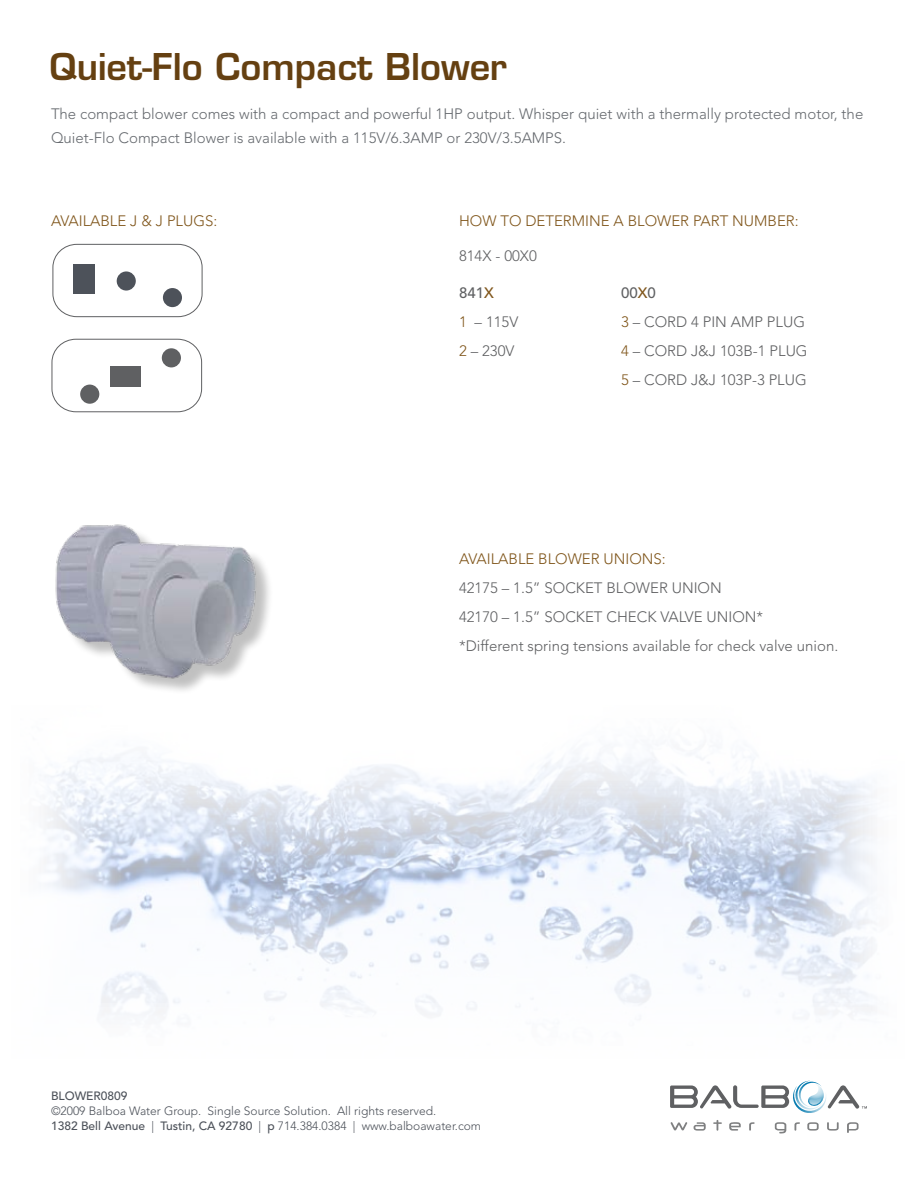
<style>
.page{position:relative;width:918px;height:1188px;background:#fff}
.page>*{position:absolute;margin:0;border:0;box-sizing:border-box;transform-origin:0 0}
.t1{font:600 36px "Eurostile";color:#654011}
.t2{font:300 15px/28.8px "Avenir LT Std";color:#5f6062}
.t3{font:300 15px/24px "Avenir LT Std";color:#65696e}
.t4{font:300 15px "Avenir LT Std";color:#80561b}
.t5{font:500 15px "Avenir LT Std";color:#5f6062}
.t6{font:300 12px/15px "Avenir LT Std";color:#4d525a}
.t7{font:500 12px "Avenir LT Std";color:#4d525a}
.s1{color:#80561b}
.s2{font-weight:500}
</style>
<div class="page">
<img style="left:45px;top:753px;width:828px;height:328px">
<svg style="left:670px;top:1081px;width:197px;height:52px"></svg>
<div style="left:53px;top:244px;width:149px;height:73px;border:1px solid #5f6062;border-radius:24px"></div>
<div style="left:117px;top:271px;width:19px;height:20px;background:#4d525a;border-radius:50%"></div>
<div style="left:163px;top:288px;width:19px;height:19px;background:#4d525a;border-radius:50%"></div>
<div style="left:73px;top:264px;width:21px;height:30px;background:#4d525a"></div>
<div style="left:52px;top:339px;width:150px;height:73px;border:1px solid #5f6062;border-radius:24px"></div>
<div style="left:80px;top:385px;width:19px;height:19px;background:#5f6062;border-radius:50%"></div>
<div style="left:162px;top:348px;width:19px;height:19px;background:#5f6062;border-radius:50%"></div>
<div style="left:110px;top:366px;width:31px;height:20px;background:#5f6062"></div>
<div style="left:58px;top:526px;width:229px;height:184px;background:#000;opacity:.25"></div>
<img style="left:55px;top:524px;width:203px;height:159px">
<h1 class="t1" style="left:49px;top:44px;width:460px">Quiet-Flo Compact Blower</h1>
<p class="t3" style="left:51px;top:101px;width:814px">The compact blower comes with a compact and powerful 1HP output. Whisper quiet with a thermally protected motor, the<br>Quiet-Flo Compact Blower is available with a 115V/6.3AMP or 230V/3.5AMPS.</p>
<p class="t4" style="left:51px;top:212px;width:168px">AVAILABLE J &amp; J PLUGS:</p>
<p class="t4" style="left:459px;top:212px;width:341px">HOW TO DETERMINE A BLOWER PART NUMBER:</p>
<p class="t2" style="left:459px;top:241px;width:79px">814X - 00X0</p>
<p class="t5" style="left:459px;top:285px;width:36px">841<span class="s1">X</span></p>
<p class="t5" style="left:621px;top:285px;width:36px">00<span class="s1">X</span>0</p>
<p class="t2" style="left:459px;top:308px;width:61px"><span class="s1">1</span> – 115V</p>
<p class="t2" style="left:621px;top:308px;width:186px"><span class="s1">3</span> – CORD 4 PIN AMP PLUG</p>
<p class="t2" style="left:459px;top:337px;width:57px"><span class="s1">2</span> – 230V</p>
<p class="t2" style="left:621px;top:337px;width:188px"><span class="s1">4</span> – CORD J&amp;J 103B-1 PLUG<br><span class="s1">5</span> – CORD J&amp;J 103P-3 PLUG</p>
<p class="t4" style="left:459px;top:550px;width:208px">AVAILABLE BLOWER UNIONS:</p>
<p class="t2" style="left:459px;top:573px;width:381px">42175 – 1.5” SOCKET BLOWER UNION<br>42170 – 1.5” SOCKET CHECK VALVE UNION*<br>*Different spring tensions available for check valve union.</p>
<p class="t7" style="left:51px;top:1089px;width:78px">BLOWER0809</p>
<p class="t6" style="left:51px;top:1104px;width:432px">©2009 Balboa Water Group. Single Source Solution. All rights reserved.<br><span class="s2">1382 Bell Avenue</span> | <span class="s2">Tustin, CA 92780</span> | <span class="s2">p</span> 714.384.0384 | www.balboawater.com</p>
</div>
